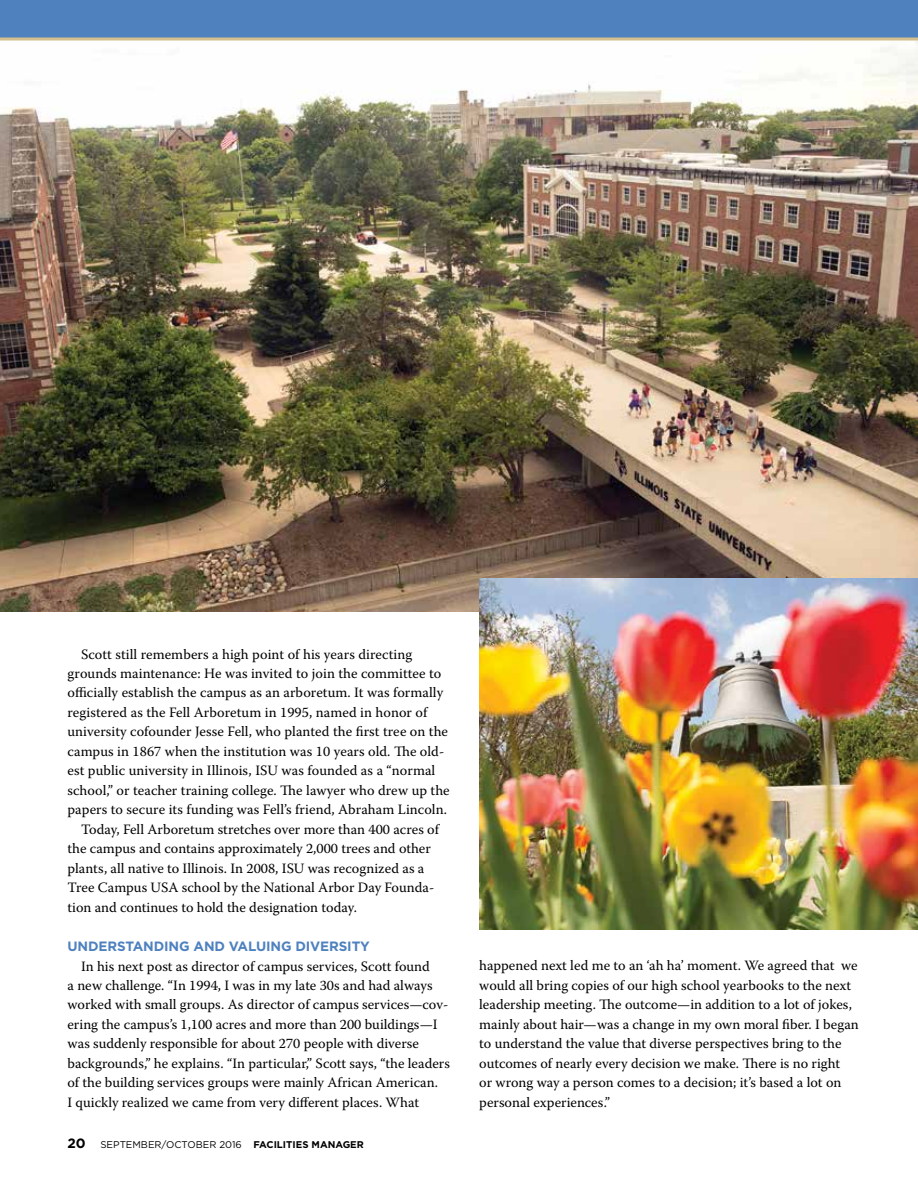
<style>
.page{position:relative;width:918px;height:1188px;background:#fff}
.page>*{position:absolute;margin:0;border:0;box-sizing:border-box;transform-origin:0 0}
.t1{font:14.25px/19.5px "Warnock Pro";color:#000}
.t2{font:700 13.5px "Gotham";letter-spacing:-.01em;color:#4e81be}
.t3{font:700 13.5px "Gotham";color:#000}
.t4{font:9.75px "Gotham";color:#000}
.s1{font-weight:700}
</style>
<div class="page">
<img style="left:0;top:40px;width:918px;height:571px">
<img style="left:479px;top:578px;width:439px;height:352px">
<svg style="left:0;top:0;width:918px;height:40px;background:#5684ba"></svg>
<p class="t1" style="left:81px;top:644px;width:333px">Scott still remembers a high point of his years directing</p>
<p class="t1" style="left:68px;top:663px;width:375px">grounds maintenance: He was invited to join the committee to</p>
<p class="t1" style="left:68px;top:683px;width:377px">officially establish the campus as an arboretum. It was formally</p>
<p class="t1" style="left:68px;top:702px;width:361px">registered as the Fell Arboretum in 1995, named in honor of</p>
<p class="t1" style="left:68px;top:722px;width:382px">university cofounder Jesse Fell, who planted the first tree on the</p>
<p class="t1" style="left:68px;top:741px;width:378px">campus in 1867 when the institution was 10 years old. The old-</p>
<p class="t1" style="left:68px;top:761px;width:369px">est public university in Illinois, ISU was founded as a “normal</p>
<p class="t1" style="left:68px;top:780px;width:384px">school,” or teacher training college. The lawyer who drew up the</p>
<p class="t1" style="left:68px;top:800px;width:381px">papers to secure its funding was Fell’s friend, Abraham Lincoln.</p>
<p class="t1" style="left:81px;top:819px;width:359px">Today, Fell Arboretum stretches over more than 400 acres of</p>
<p class="t1" style="left:68px;top:839px;width:365px">the campus and contains approximately 2,000 trees and other</p>
<p class="t1" style="left:68px;top:858px;width:358px">plants, all native to Illinois. In 2008, ISU was recognized as a</p>
<p class="t1" style="left:68px;top:878px;width:368px">Tree Campus USA school by the National Arbor Day Founda-</p>
<p class="t1" style="left:68px;top:897px;width:291px">tion and continues to hold the designation today.</p>
<p class="t2" style="left:68px;top:937px;width:304px">UNDERSTANDING AND VALUING DIVERSITY</p>
<p class="t1" style="left:68px;top:956px;width:384px;text-indent:13px">In his next post as director of campus services, Scott found<br>a new challenge. “In 1994, I was in my late 30s and had always worked with small groups. As director of campus services—cov&shy;ering the campus’s 1,100 acres and more than 200 buildings—I was suddenly responsible for about 270 people with diverse backgrounds,” he explains. “In particular,” Scott says, “the leaders of the building services groups were mainly African American.<br>I quickly realized we came from very different places. What</p>
<p class="t1" style="left:479px;top:956px;width:381px">happened next led me to an ‘ah ha’ moment. We agreed that we would all bring copies of our high school yearbooks to the next leadership meeting. The outcome—in addition to a lot of jokes, mainly about hair—was a change in my own moral fiber. I began to understand the value that diverse perspectives bring to the outcomes of nearly every decision we make. There is no right<br>or wrong way a person comes to a decision; it’s based a lot on personal experiences.”</p>
<p class="t3" style="left:68px;top:1134px;width:20px">20</p>
<p class="t4" style="left:100px;top:1139px;width:265px">SEPTEMBER/OCTOBER 2016 <span class="s1">FACILITIES MANAGER</span></p>
</div>
